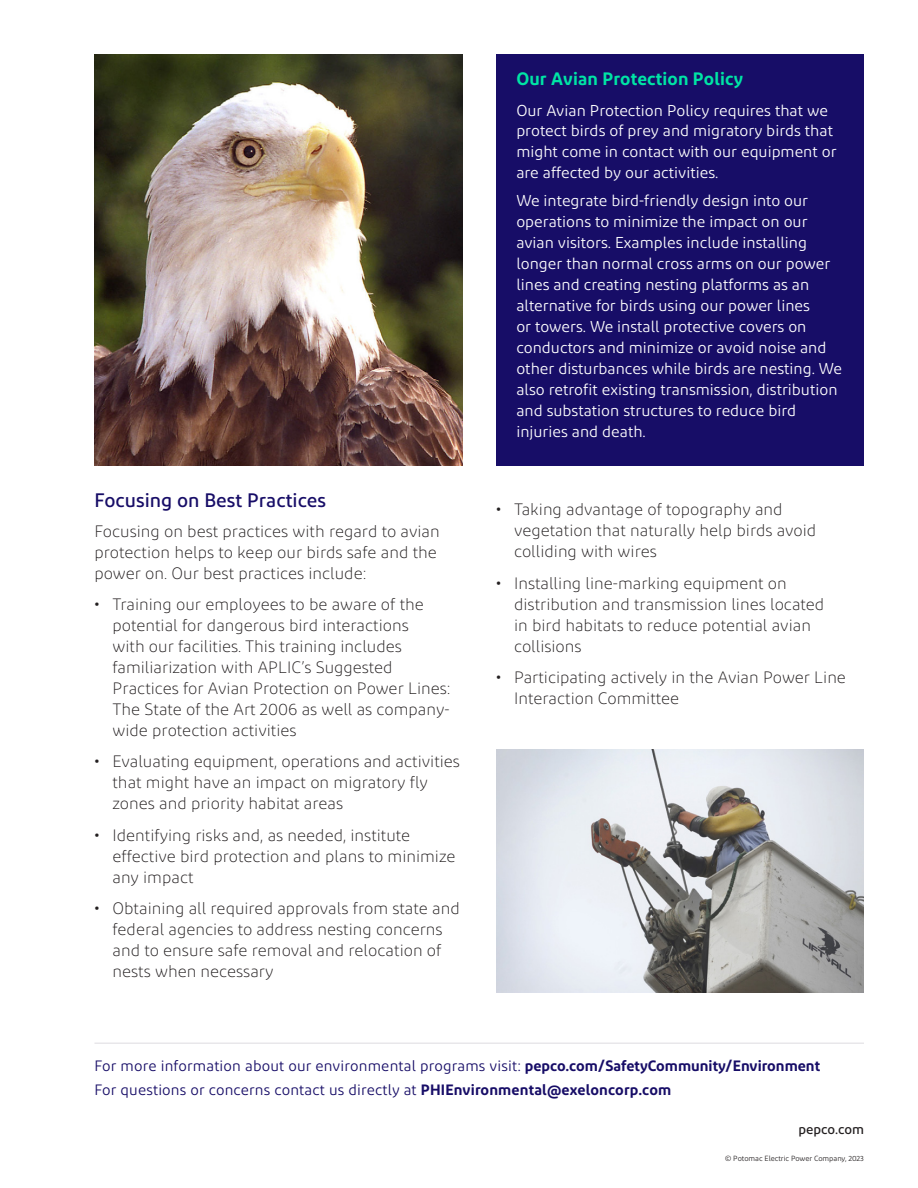
<style>
.page{position:relative;width:918px;height:1188px;background:#fff}
.page>*{position:absolute;margin:0;border:0;box-sizing:border-box;transform-origin:0 0}
.t1{font:500 19.5px "Diodrum";color:#170d67}
.t2{font:600 18px "Diodrum";letter-spacing:.005em;color:#00e4a5}
.t3{font:300 16.5px/21px "Diodrum";color:#231f20}
.t4{font:15.75px/21px "Diodrum";color:#fff}
.t5{font:15px "Diodrum";letter-spacing:.01em;color:#170d67}
.t6{font:500 13.5px "Diodrum";color:#231f20}
.t7{font:7.5px "Diodrum";letter-spacing:-.005em;color:#231f20}
.s1{font-weight:500}
.s2{font-weight:600}
</style>
<div class="page">
<img style="left:94px;top:54px;width:368px;height:412px">
<div style="left:496px;top:54px;width:368px;height:412px;background:#170d67"></div>
<hr style="left:95px;top:1042px;width:769px;height:2px;background:#e8e7ea">
<img style="left:496px;top:749px;width:368px;height:243px">
<h2 class="t1" style="left:94px;top:488px;width:233px">Focusing on Best Practices</h2>
<p class="t3" style="left:94px;top:521px;width:347px">Focusing on best practices with regard to avian protection helps to keep our birds safe and the power on. Our best practices include:</p>
<p class="t3" style="left:113px;top:593px;width:340px;text-indent:-18px"><span class="s1">•</span> Training our employees to be aware of the potential for dangerous bird interactions<br>with our facilities. This training includes familiarization with APLIC’s Suggested Practices for Avian Protection on Power Lines:<br>The State of the Art 2006 as well as company&shy;wide protection activities</p>
<p class="t3" style="left:113px;top:751px;width:349px;text-indent:-18px"><span class="s1">•</span> Evaluating equipment, operations and activities that might have an impact on migratory fly zones and priority habitat areas</p>
<p class="t3" style="left:113px;top:824px;width:345px;text-indent:-18px"><span class="s1">•</span> Identifying risks and, as needed, institute effective bird protection and plans to minimize any impact</p>
<p class="t3" style="left:113px;top:898px;width:349px;text-indent:-18px"><span class="s1">•</span> Obtaining all required approvals from state and federal agencies to address nesting concerns and to ensure safe removal and relocation of nests when necessary</p>
<h3 class="t2" style="left:516px;top:67px;width:228px">Our Avian Protection Policy</h3>
<p class="t4" style="left:516px;top:99px;width:322px">Our Avian Protection Policy requires that we protect birds of prey and migratory birds that might come in contact with our equipment or are affected by our activities.</p>
<p class="t4" style="left:516px;top:190px;width:327px">We integrate bird-friendly design into our operations to minimize the impact on our avian visitors. Examples include installing longer than normal cross arms on our power lines and creating nesting platforms as an alternative for birds using our power lines<br>or towers. We install protective covers on conductors and minimize or avoid noise and other disturbances while birds are nesting. We also retrofit existing transmission, distribution and substation structures to reduce bird injuries and death.</p>
<p class="t3" style="left:514px;top:499px;width:304px;text-indent:-18px"><span class="s1">•</span> Taking advantage of topography and vegetation that naturally help birds avoid colliding with wires</p>
<p class="t3" style="left:514px;top:572px;width:312px;text-indent:-18px"><span class="s1">•</span> Installing line-marking equipment on distribution and transmission lines located in bird habitats to reduce potential avian collisions</p>
<p class="t3" style="left:514px;top:667px;width:333px;text-indent:-18px"><span class="s1">•</span> Participating actively in the Avian Power Line<br>Interaction Committee</p>
<p class="t5" style="left:95px;top:1057px;width:727px">For more information about our environmental programs visit: <span class="s2">pepco.com/SafetyCommunity/Environment</span></p>
<p class="t5" style="left:95px;top:1081px;width:578px">For questions or concerns contact us directly at <span class="s2">PHIEnvironmental@exeloncorp.com</span></p>
<p class="t6" style="left:798px;top:1121px;width:67px">pepco.com</p>
<p class="t7" style="left:725px;top:1154px;width:140px">© Potomac Electric Power Company, 2023</p>
</div>
